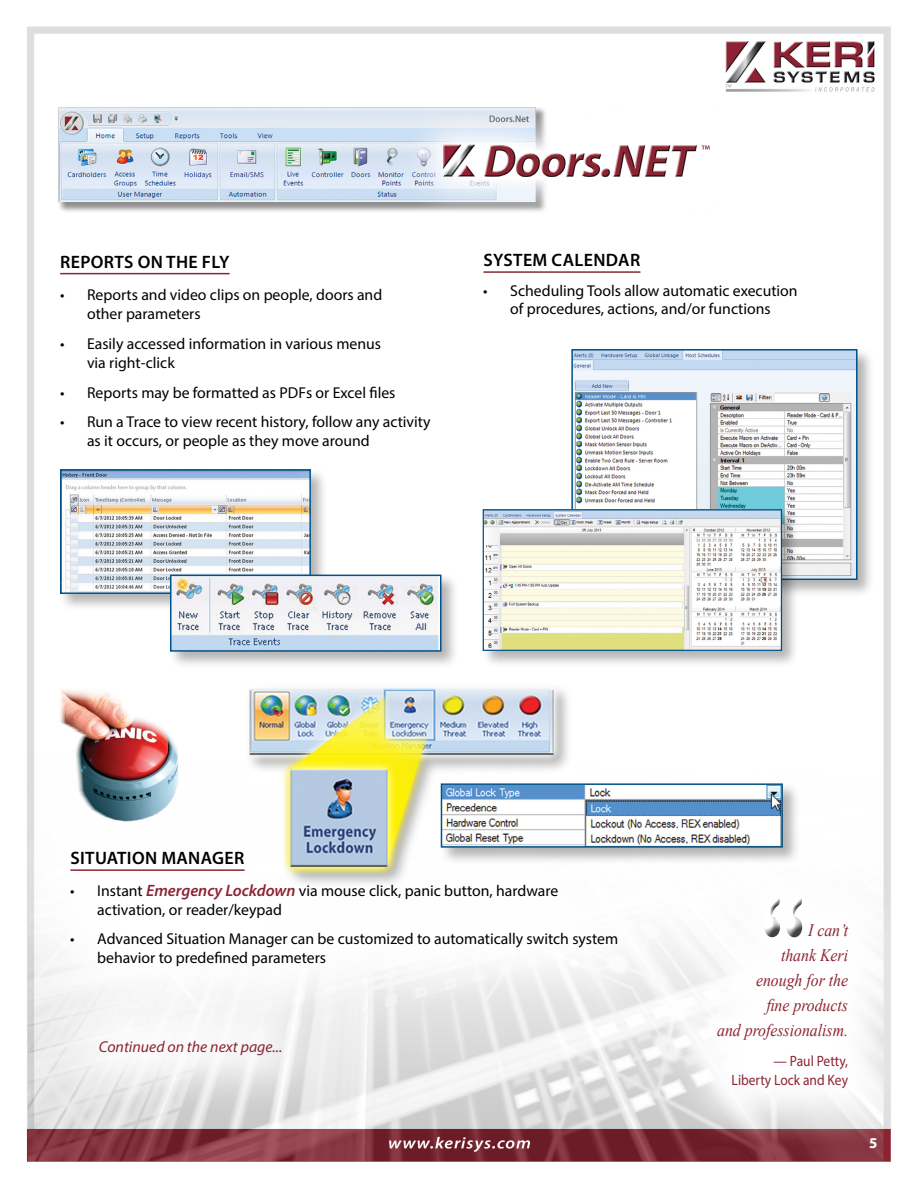
<style>
.page{position:relative;width:918px;height:1188px;background:#fff}
.page>*{position:absolute;margin:0;border:0;box-sizing:border-box;transform-origin:0 0}
.t1{font:600 18px "Myriad Pro";letter-spacing:.02em;color:#000}
.t2{font:italic 17.4px/24.9px "Times New Roman";color:#8c2433;text-align:right;scale:.9 1}
.t3{font:15.75px/18.9px "Myriad Pro";color:#000}
.t4{font:italic 15.75px "Myriad Pro";color:#8c2433}
.t5{font:15px/20px "Myriad Pro";color:#8c2433;text-align:right;scale:.9 1}
.t6{font:700 15px "Myriad Pro";color:#fff}
.s1{font-weight:600;font-style:italic;font-size:16.5px;color:#8c2433}
</style>
<div class="page">
<img style="left:26px;top:26px;width:865px;height:1136px">
<img style="left:34px;top:78px;width:685px;height:150px">
<svg style="left:38px;top:1028px;width:305px;height:91px;fill:#ececec"></svg>
<div style="left:58px;top:467px;width:271px;height:145px;background:#000;opacity:.3"></div>
<img style="left:63px;top:472px;width:245px;height:119px">
<div style="left:60px;top:469px;width:251px;height:125px;border:2px solid #00528a"></div>
<hr style="left:60px;top:273px;width:170px;height:1px;background:#8c2433">
<hr style="left:483px;top:271px;width:157px;height:2px;background:#8c2433">
<div style="left:569px;top:347px;width:306px;height:250px;background:#000;opacity:.3"></div>
<img style="left:574px;top:352px;width:281px;height:225px">
<div style="left:571px;top:349px;width:287px;height:231px;border:2px solid #00528a"></div>
<div style="left:7px;top:788px;width:673px;height:240px;background:#fff"></div>
<hr style="left:70px;top:869px;width:175px;height:2px;background:#8c2433">
<div style="left:243px;top:681px;width:332px;height:209px;background:#000;opacity:.3"></div>
<img style="left:236px;top:673px;width:330px;height:206px">
<img style="left:58px;top:687px;width:133px;height:135px">
<div style="left:481px;top:507px;width:319px;height:161px;background:#000;opacity:.3"></div>
<img style="left:485px;top:511px;width:295px;height:138px">
<div style="left:483px;top:509px;width:299px;height:142px;border:1px solid #00528a"></div>
<div style="left:439px;top:782px;width:361px;height:83px;background:#000;opacity:.3"></div>
<img style="left:444px;top:786px;width:336px;height:59px">
<div style="left:441px;top:783px;width:342px;height:65px;border:2px solid #00528a"></div>
<div style="left:168px;top:573px;width:291px;height:96px;background:#000;opacity:.3"></div>
<img style="left:173px;top:578px;width:265px;height:71px">
<div style="left:170px;top:575px;width:271px;height:77px;border:2px solid #00528a"></div>
<svg style="left:657px;top:846px;width:234px;height:302px;fill:#f5f5f5"></svg>
<div style="left:707px;top:915px;width:151px;height:183px;background:#fff"></div>
<div style="left:753px;top:886px;width:57px;height:54px;background:#fff"></div>
<div style="left:758px;top:891px;width:55px;height:57px;background:#000;opacity:.75"></div>
<p class="t1" style="left:60px;top:250px;width:171px">REPORTS ON THE FLY</p>
<p class="t3" style="left:87px;top:285px;width:297px;text-indent:-27px">• Reports and video clips on people, doors and other parameters</p>
<p class="t3" style="left:87px;top:334px;width:296px;text-indent:-27px">• Easily accessed information in various menus via right-click</p>
<p class="t3" style="left:60px;top:383px;width:337px">• Reports may be formatted as PDFs or Excel files</p>
<p class="t3" style="left:87px;top:412px;width:345px;text-indent:-27px">• Run a Trace to view recent history, follow any activity as it occurs, or people as they move around</p>
<p class="t1" style="left:483px;top:249px;width:158px">SYSTEM CALENDAR</p>
<p class="t3" style="left:483px;top:282px;width:316px;line-height:18px;text-align:center">• Scheduling Tools allow automatic execution of procedures, actions, and/or functions</p>
<p class="t1" style="left:70px;top:847px;width:176px">SITUATION MANAGER</p>
<p class="t3" style="left:97px;top:881px;width:463px;text-indent:-27px">• Instant <span class="s1">Emergency Lockdown</span> via mouse click, panic button, hardware activation, or reader/keypad</p>
<p class="t3" style="left:97px;top:929px;width:523px;text-indent:-27px">• Advanced Situation Manager can be customized to automatically switch system behavior to predefined parameters</p>
<p class="t2" style="left:717px;top:918px;width:147px">I can’t<br>thank Keri<br>enough for the<br>fine products<br>and professionalism.</p>
<p class="t5" style="left:732px;top:1050px;width:131px">— Paul Petty,<br>Liberty Lock and Key</p>
<p class="t4" style="left:99px;top:1037px;width:185px">Continued on the next page...</p>
<p class="t6" style="left:869px;top:1133px;width:10px">5</p>
</div>
